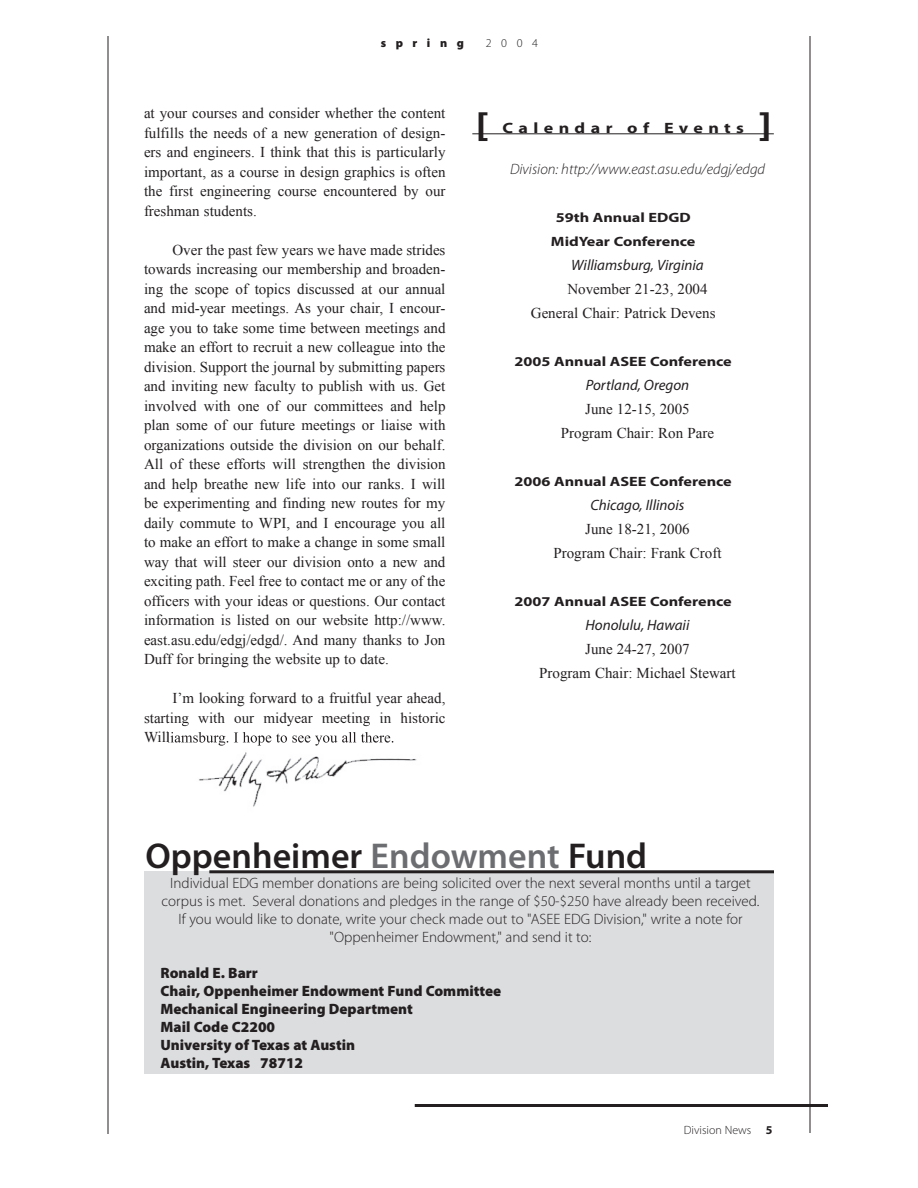
<style>
.page{position:relative;width:918px;height:1188px;background:#fff}
.page>*{position:absolute;margin:0;border:0;box-sizing:border-box;transform-origin:0 0}
.t1{font:600 36px "Myriad Pro";color:#231f20}
.t2{font:700 36px "Myriad Pro";color:#231f20;scale:1.2 1}
.t3{font:15px/19.5px "Times New Roman";color:#231f20;text-align:center}
.t4{font:300 15px/18px "Myriad Pro";color:#231f20;text-align:center}
.t5{font:900 15px/18px "Myriad Pro";color:#231f20}
.t6{font:italic 15px "Myriad Pro";color:#231f20}
.t7{font:italic 300 15px "Myriad Pro";color:#231f20}
.t8{font:700 15px "Myriad Pro";letter-spacing:.3em;color:#231f20;scale:1.2 1}
.t9{font:700 13.5px/24px "Myriad Pro";color:#231f20;text-align:center;scale:1.2 1}
.t10{font:300 12px "Myriad Pro";color:#231f20}
.t11{font:900 12px "Myriad Pro";letter-spacing:.8em;color:#231f20}
.s1{color:#6c6d70}
.s2{font-weight:700}
</style>
<div class="page">
<hr style="left:415px;top:1104px;width:413px;height:3px;background:#231f20">
<hr style="left:108px;top:36px;width:1px;height:1098px;background:#231f20">
<hr style="left:810px;top:36px;width:1px;height:1097px;background:#231f20">
<div style="left:144px;top:872px;width:630px;height:202px;background:#dcdddf"></div>
<hr style="left:209px;top:870px;width:565px;height:3px;background:#231f20">
<img style="left:184px;top:726px;width:233px;height:81px">
<img style="left:168px;top:722px;width:260px;height:4px">
<img style="left:168px;top:732px;width:225px;height:14px">
<hr style="left:472px;top:133px;width:302px;height:1px;background:#231f20">
<p class="t11" style="left:381px;top:36px;width:85px">spring</p>
<p class="t10" style="left:486px;top:37px;width:54px">2004</p>
<p class="t3" style="left:144px;top:103px;width:303px;text-align:justify">at your courses and consider whether the content fulfills the needs of a new generation of design&shy;ers and engineers. I think that this is particularly important, as a course in design graphics is often the first engineering course encountered by our freshman students.</p>
<p class="t3" style="left:144px;top:240px;width:303px;text-align:justify;text-indent:28px">Over the past few years we have made strides towards increasing our membership and broaden&shy;ing the scope of topics discussed at our annual and mid-year meetings. As your chair, I encour&shy;age you to take some time between meetings and make an effort to recruit a new colleague into the division. Support the journal by submitting papers and inviting new faculty to publish with us. Get involved with one of our committees and help plan some of our future meetings or liaise with organizations outside the division on our behalf.<br>All of these efforts will strengthen the division and help breathe new life into our ranks. I will be experimenting and finding new routes for my daily commute to WPI, and I encourage you all to make an effort to make a change in some small way that will steer our division onto a new and exciting path. Feel free to contact me or any of the officers with your ideas or questions. Our contact information is listed on our website http://www. east.asu.edu/edgj/edgd/. And many thanks to Jon Duff for bringing the website up to date.</p>
<p class="t3" style="left:144px;top:688px;width:303px;text-align:right">I’m looking forward to a fruitful year ahead, starting with our midyear meeting in historic</p>
<h1 class="t2" style="left:476px;top:104px;width:13px">[</h1>
<h1 class="t2" style="left:758px;top:104px;width:13px">]</h1>
<p class="t8" style="left:503px;top:120px;width:203px">Calendar of Events</p>
<p class="t7" style="left:510px;top:161px;width:257px">Division: http://www.east.asu.edu/edgj/edgd</p>
<p class="t9" style="left:551px;top:206px;width:122px">59th Annual EDGD<br>MidYear Conference</p>
<p class="t6" style="left:571px;top:257px;width:134px">Williamsburg, Virginia</p>
<p class="t3" style="left:531px;top:277px;width:186px;line-height:24px;text-align:left;text-indent:37px">November 21-23, 2004<br>General Chair: Patrick Devens</p>
<p class="t9" style="left:515px;top:350px;width:183px">2005 Annual ASEE Conference</p>
<p class="t6" style="left:586px;top:377px;width:105px">Portland, Oregon</p>
<p class="t3" style="left:561px;top:397px;width:155px;line-height:24px">June 12-15, 2005<br>Program Chair: Ron Pare</p>
<p class="t9" style="left:515px;top:470px;width:183px">2006 Annual ASEE Conference</p>
<p class="t6" style="left:591px;top:497px;width:95px">Chicago, Illinois</p>
<p class="t3" style="left:553px;top:517px;width:170px;line-height:24px">June 18-21, 2006<br>Program Chair: Frank Croft</p>
<p class="t9" style="left:515px;top:590px;width:183px">2007 Annual ASEE Conference</p>
<p class="t6" style="left:585px;top:617px;width:106px">Honolulu, Hawaii</p>
<p class="t3" style="left:539px;top:637px;width:198px;line-height:24px">June 24-27, 2007<br>Program Chair: Michael Stewart</p>
<h1 class="t1" style="left:146px;top:836px;width:503px">Oppenheimer <span class="s1">Endowment</span> Fund</h1>
<p class="t4" style="left:162px;top:874px;width:599px">Individual EDG member donations are being solicited over the next several months until a target corpus is met. Several donations and pledges in the range of $50-$250 have already been received.<br>If you would like to donate, write your check made out to "ASEE EDG Division," write a note for "Oppenheimer Endowment," and send it to:</p>
<p class="t5" style="left:160px;top:964px;width:342px">Ronald E. Barr<br>Chair, Oppenheimer Endowment Fund Committee<br>Mechanical Engineering Department<br>Mail Code C2200<br>University of Texas at Austin<br>Austin, Texas 78712</p>
<p class="t10" style="left:684px;top:1123px;width:90px">Division News <span class="s2">5</span></p>
</div>
